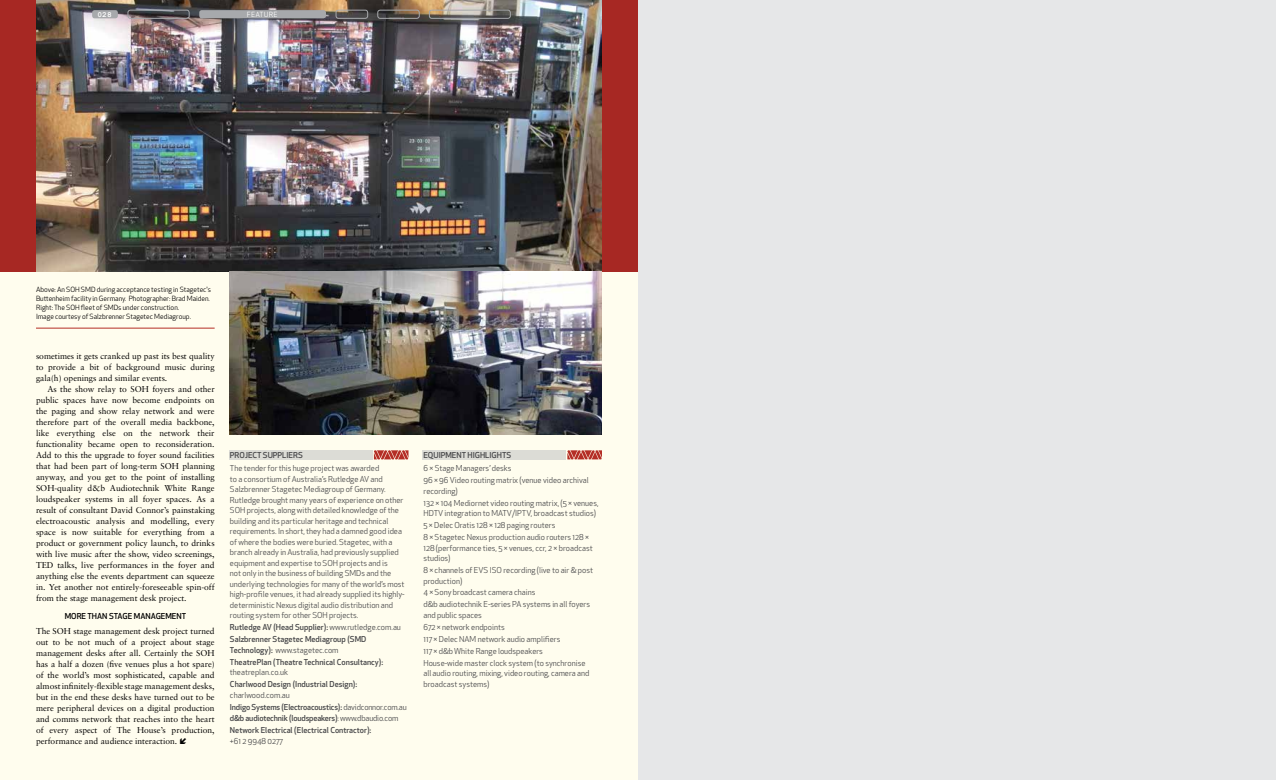
<style>
.page{position:relative;width:1276px;height:780px;background:#fff}
.page>*{position:absolute;margin:0;border:0;box-sizing:border-box;transform-origin:0 0}
.t1{font:8.5px/11px "Sabon";color:#000;text-align:justify}
.t2{font:8px/10.5px "Apex New";color:#48484a}
.t3{font:500 8px/11.9px "Apex New";color:#48484a}
.t4{font:500 8px/11.9px "Apex New";letter-spacing:-.02em;color:#48484a}
.t5{font:500 8px "Apex New";color:#000}
.t6{font:700 7.8px "Courier New";color:#fff}
.t7{font:7px/9px "Apex New";color:#000}
.t8{font:7px "Apex Sans Book T";letter-spacing:.025em;color:#fff}
.s1{font-weight:400}
</style>
<div class="page">
<div style="left:0;top:0;width:638px;height:780px;background:#fffdee"></div>
<div style="left:0;top:0;width:638px;height:271px;background:#a72823"></div>
<img style="left:36px;top:0;width:566px;height:271px">
<hr style="left:36px;top:328px;width:179px;height:1px;background:#b42e26">
<div style="left:422px;top:450px;width:143px;height:9px;background:#dcdcd6"></div>
<svg style="left:567px;top:450px;width:35px;height:9px"></svg>
<div style="left:229px;top:450px;width:143px;height:9px;background:#dcdcd6"></div>
<svg style="left:374px;top:450px;width:34px;height:9px"></svg>
<img style="left:229px;top:271px;width:373px;height:164px">
<div style="left:429px;top:10px;width:81px;height:9px;border:1px solid #a7a9ac;border-radius:2px"></div>
<div style="left:336px;top:10px;width:32px;height:9px;border:1px solid #a7a9ac;border-radius:2px"></div>
<div style="left:92px;top:10px;width:26px;height:8px;background:#a7a9ac;border-radius:2px"></div>
<div style="left:377px;top:10px;width:42px;height:9px;border:1px solid #a7a9ac;border-radius:2px"></div>
<div style="left:199px;top:10px;width:127px;height:8px;background:#a7a9ac;border-radius:2px"></div>
<div style="left:128px;top:10px;width:61px;height:9px;border:1px solid #a7a9ac;border-radius:2px"></div>
<div style="left:638px;top:0;width:638px;height:780px;background:#e6e7e8"></div>
<p class="t6" style="left:98px;top:10px;width:16px">028</p>
<p class="t8" style="left:247px;top:10px;width:32px">FEATURE</p>
<p class="t7" style="left:36px;top:285px;width:176px">Above: An SOH SMD during acceptance testing in Stagetec's Buttenheim facility in Germany. Photographer: Brad Maiden.<br>Right: The SOH fleet of SMDs under construction.<br>Image courtesy of Salzbrenner Stagetec Mediagroup.</p>
<p class="t1" style="left:36px;top:350px;width:180px">sometimes it gets cranked up past its best quality to provide a bit of background music during gala(h) openings and similar events.</p>
<p class="t1" style="left:36px;top:383px;width:180px;text-indent:11px">As the show relay to SOH foyers and other public spaces have now become endpoints on the paging and show relay network and were therefore part of the overall media backbone, like everything else on the network their functionality became open to reconsideration.<br>Add to this the upgrade to foyer sound facilities that had been part of long-term SOH planning anyway, and you get to the point of installing SOH-quality d&amp;b Audiotechnik White Range loudspeaker systems in all foyer spaces. As a result of consultant David Connor’s painstaking electroacoustic analysis and modelling, every space is now suitable for everything from a product or government policy launch, to drinks with live music after the show, video screenings, TED talks, live performances in the foyer and anything else the events department can squeeze in. Yet another not entirely-foreseeable spin-off from the stage management desk project.</p>
<p class="t5" style="left:65px;top:610px;width:123px">MORE THAN STAGE MANAGEMENT</p>
<p class="t1" style="left:36px;top:625px;width:180px">The SOH stage management desk project turned out to be not much of a project about stage management desks after all. Certainly the SOH has a half a dozen (five venues plus a hot spare) of the world’s most sophisticated, capable and almost infinitely-flexible stage management desks, but in the end these desks have turned out to be mere peripheral devices on a digital production and comms network that reaches into the heart of every aspect of The House’s production, performance and audience interaction.</p>
<p class="t3" style="left:230px;top:449px;width:74px">PROJECT SUPPLIERS</p>
<p class="t2" style="left:230px;top:463px;width:176px">The tender for this huge project was awarded<br>to a consortium of Australia’s Rutledge AV and Salzbrenner Stagetec Mediagroup of Germany.<br>Rutledge brought many years of experience on other SOH projects, along with detailed knowledge of the building and its particular heritage and technical requirements. In short, they had a damned good idea of where the bodies were buried. Stagetec, with a branch already in Australia, had previously supplied equipment and expertise to SOH projects and is<br>not only in the business of building SMDs and the underlying technologies for many of the world’s most high-profile venues, it had already supplied its highly&shy;deterministic Nexus digital audio distribution and routing system for other SOH projects.</p>
<p class="t3" style="left:230px;top:621px;width:172px">Rutledge AV (Head Supplier): <span class="s1">www.rutledge.com.au<br></span>Salzbrenner Stagetec Mediagroup (SMD</p>
<p class="t3" style="left:230px;top:643px;width:155px">Technology): <span class="s1">www.stagetec.com<br></span>TheatrePlan (Theatre Technical Consultancy):</p>
<p class="t2" style="left:230px;top:667px;width:60px">theatreplan.co.uk</p>
<p class="t3" style="left:230px;top:678px;width:129px">Charlwood Design (Industrial Design):</p>
<p class="t4" style="left:230px;top:688px;width:178px"><span class="s1">charlwood.com.au<br></span>Indigo Systems (Electroacoustics): <span class="s1">davidconnor.com.au </span>d&amp;b audiotechnik (loudspeakers)<span class="s1">: www.dbaudio.com </span>Network Electrical (Electrical Contractor):</p>
<p class="t2" style="left:230px;top:735px;width:55px">+61 2 9948 0277</p>
<p class="t3" style="left:423px;top:449px;width:89px">EQUIPMENT HIGHLIGHTS</p>
<p class="t2" style="left:423px;top:462px;width:167px;line-height:11.9px">6 × Stage Managers’ desks<br>96 × 96 Video routing matrix (venue video archival</p>
<p class="t2" style="left:423px;top:485px;width:177px;line-height:11.9px">recording)<br>132 × 104 Mediornet video routing matrix, (5 × venues,</p>
<p class="t2" style="left:423px;top:507px;width:174px;line-height:11.9px">HDTV integration to MATV/IPTV, broadcast studios)<br>5 × Delec Oratis 128 × 128 paging routers<br>8 × Stagetec Nexus production audio routers 128 ×</p>
<p class="t2" style="left:423px;top:542px;width:171px">128 (performance ties, 5 × venues, ccr, 2 × broadcast studios)</p>
<p class="t2" style="left:423px;top:565px;width:171px">8 × channels of EVS ISO recording (live to air &amp; post production)</p>
<p class="t2" style="left:423px;top:586px;width:168px;line-height:11.9px">4 × Sony broadcast camera chains<br>d&amp;b audiotechnik E-series PA systems in all foyers</p>
<p class="t2" style="left:423px;top:609px;width:163px;line-height:11.9px">and public spaces<br>672 × network endpoints<br>117 × Delec NAM network audio amplifiers<br>117 × d&amp;b White Range loudspeakers<br>House-wide master clock system (to synchronise</p>
<p class="t2" style="left:423px;top:668px;width:167px">all audio routing, mixing, video routing, camera and broadcast systems)</p>
</div>
